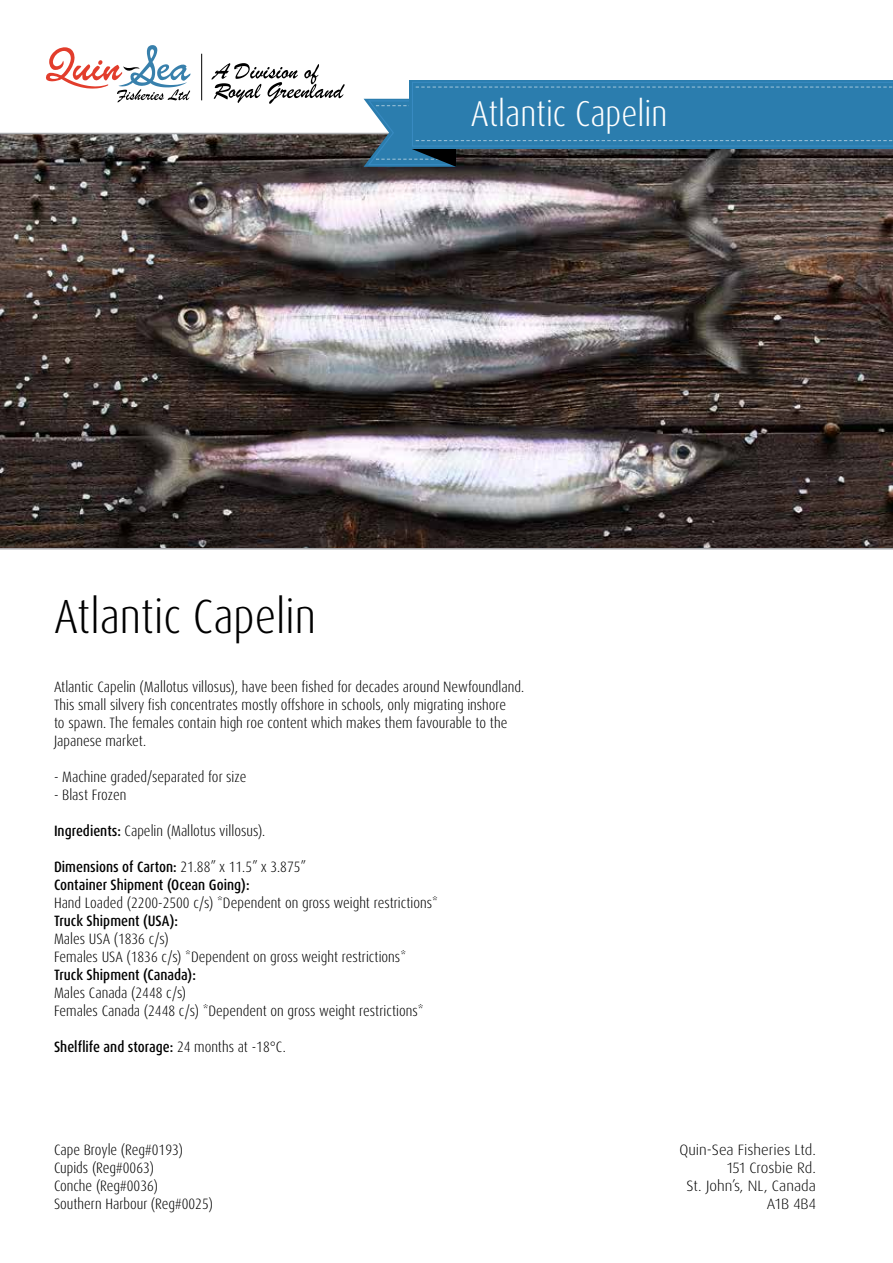
<style>
.page{position:relative;width:893px;height:1263px;background:#fff}
.page>*{position:absolute;margin:0;border:0;box-sizing:border-box;transform-origin:0 0}
.t1{font:300 condensed 48px "Dax Pro";color:#000}
.t2{font:300 condensed 36px "Dax Pro";color:#fff}
.t3{font:300 condensed 15px/18px "Dax Pro";color:#000}
.t4{font:500 condensed 15px/18px "Dax Pro";color:#000}
.t5{font:300 15px/18px "Dax Pro";color:#000;text-align:right}
.s1{font-weight:500}
.s2{font-weight:300}
</style>
<div class="page">
<img style="left:0;top:133px;width:893px;height:416px">
<div style="left:410px;top:80px;width:483px;height:68px;background:#2b7dae"></div>
<svg style="left:364px;top:82px;width:529px;height:85px"></svg>
<svg style="left:211px;top:63px;width:134px;height:41px"></svg>
<svg style="left:46px;top:45px;width:145px;height:57px"></svg>
<hr style="left:201px;top:54px;width:1px;height:46px;background:#000">
<h2 class="t2" style="left:471px;top:90px;width:198px">Atlantic Capelin</h2>
<h1 class="t1" style="left:54px;top:585px;width:263px">Atlantic Capelin</h1>
<p class="t3" style="left:54px;top:678px;width:472px">Atlantic Capelin (Mallotus villosus), have been fished for decades around Newfoundland.<br>This small silvery fish concentrates mostly offshore in schools, only migrating inshore<br>to spawn. The females contain high roe content which makes them favourable to the Japanese market.</p>
<p class="t3" style="left:54px;top:768px;width:194px">- Machine graded/separated for size</p>
<p class="t3" style="left:54px;top:786px;width:74px">- Blast Frozen</p>
<p class="t3" style="left:54px;top:822px;width:213px"><span class="s1">Ingredients:</span> Capelin (Mallotus villosus).</p>
<p class="t4" style="left:54px;top:858px;width:254px">Dimensions of Carton: <span class="s2">21.88” x 11.5” x 3.875”<br></span>Container Shipment (Ocean Going):</p>
<p class="t3" style="left:54px;top:894px;width:386px">Hand Loaded (2200-2500 c/s) *Dependent on gross weight restrictions*</p>
<p class="t4" style="left:54px;top:912px;width:126px">Truck Shipment (USA):</p>
<p class="t3" style="left:54px;top:930px;width:354px">Males USA (1836 c/s)<br>Females USA (1836 c/s) *Dependent on gross weight restrictions*</p>
<p class="t4" style="left:54px;top:966px;width:143px">Truck Shipment (Canada):</p>
<p class="t3" style="left:54px;top:984px;width:371px">Males Canada (2448 c/s)<br>Females Canada (2448 c/s) *Dependent on gross weight restrictions*</p>
<p class="t4" style="left:54px;top:1038px;width:233px">Shelflife and storage: <span class="s2">24 months at -18°C.</span></p>
<p class="t3" style="left:54px;top:1141px;width:161px">Cape Broyle (Reg#0193)<br>Cupids (Reg#0063)<br>Conche (Reg#0036)<br>Southern Harbour (Reg#0025)</p>
<p class="t5" style="left:679px;top:1141px;width:138px">Quin-Sea Fisheries Ltd.<br>151 Crosbie Rd.<br>St. John’s, NL, Canada<br>A1B 4B4</p>
</div>
